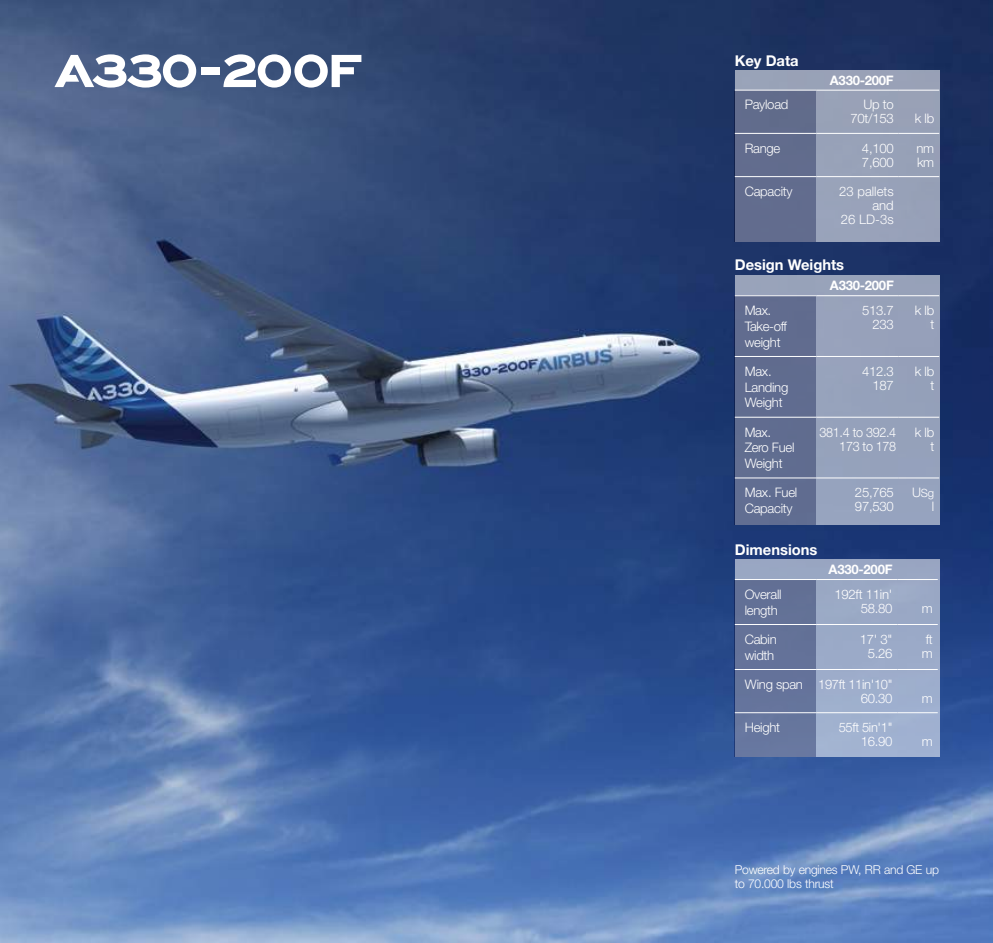
<style>
.page{position:relative;width:993px;height:943px;background:#fff}
.page>*{position:absolute;margin:0;border:0;box-sizing:border-box;transform-origin:0 0}
.t1{font:700 14.88px "Helvetica Neue LT Std";color:#fff}
.t2{font:300 13.12px/14px "Helvetica Neue LT Std";letter-spacing:-.02em;color:#fff}
.t3{font:700 13.12px "Helvetica Neue LT Std";letter-spacing:-.02em;color:#fff}
.t4{font:300 13.12px/14px "Helvetica Neue LT Std";letter-spacing:-.02em;color:#fff;text-align:right;scale:.96 1}
.t5{font:300 13.12px/14px "Helvetica Neue LT Std";color:#fff;text-align:right}
.t6{font:300 12.25px/14px "Helvetica Neue LT Std";letter-spacing:-.02em;color:#fff}
.t7{font:300 11.38px "Helvetica Neue LT Std";color:#fff}
.s1{font-size:13.12px}
</style>
<div class="page">
<img style="left:0;top:0;width:992px;height:943px">
<svg style="left:54px;top:54px;width:142px;height:34px"></svg>
<div style="left:201px;top:67px;width:19px;height:8px;background:#fff"></div>
<svg style="left:223px;top:54px;width:138px;height:34px"></svg>
<div style="left:734px;top:70px;width:205px;height:171px;background:#98a1b8"></div>
<div style="left:734px;top:275px;width:205px;height:250px;background:#96a2bb"></div>
<div style="left:734px;top:559px;width:205px;height:197px;background:#9cabc8"></div>
<div style="left:734px;top:90px;width:81px;height:151px;background:#626c8e"></div>
<div style="left:734px;top:295px;width:81px;height:230px;background:#606c90"></div>
<div style="left:734px;top:579px;width:81px;height:177px;background:#64729a"></div>
<hr style="left:734px;top:624px;width:81px;height:1px;background:#fff">
<hr style="left:734px;top:669px;width:81px;height:1px;background:#fff">
<hr style="left:734px;top:712px;width:81px;height:1px;background:#fff">
<hr style="left:815px;top:579px;width:82px;height:1px;background:#fff">
<hr style="left:897px;top:579px;width:40px;height:1px;background:#fff">
<hr style="left:815px;top:624px;width:82px;height:1px;background:#fff">
<hr style="left:897px;top:624px;width:40px;height:1px;background:#fff">
<hr style="left:815px;top:669px;width:82px;height:1px;background:#fff">
<hr style="left:897px;top:669px;width:40px;height:1px;background:#fff">
<hr style="left:815px;top:712px;width:82px;height:1px;background:#fff">
<hr style="left:897px;top:712px;width:40px;height:1px;background:#fff">
<hr style="left:734px;top:579px;width:81px;height:1px;background:#fff">
<hr style="left:734px;top:133px;width:82px;height:1px;background:#fff">
<hr style="left:734px;top:176px;width:82px;height:1px;background:#fff">
<hr style="left:816px;top:90px;width:82px;height:1px;background:#fff">
<hr style="left:898px;top:90px;width:40px;height:1px;background:#fff">
<hr style="left:816px;top:133px;width:82px;height:1px;background:#fff">
<hr style="left:898px;top:133px;width:40px;height:1px;background:#fff">
<hr style="left:816px;top:176px;width:82px;height:1px;background:#fff">
<hr style="left:898px;top:176px;width:40px;height:1px;background:#fff">
<hr style="left:734px;top:90px;width:82px;height:1px;background:#fff">
<hr style="left:734px;top:477px;width:82px;height:1px;background:#fff">
<hr style="left:734px;top:417px;width:82px;height:1px;background:#fff">
<hr style="left:734px;top:356px;width:82px;height:1px;background:#fff">
<hr style="left:816px;top:295px;width:82px;height:1px;background:#fff">
<hr style="left:898px;top:295px;width:40px;height:1px;background:#fff">
<hr style="left:816px;top:356px;width:82px;height:1px;background:#fff">
<hr style="left:898px;top:356px;width:40px;height:1px;background:#fff">
<hr style="left:816px;top:417px;width:82px;height:1px;background:#fff">
<hr style="left:898px;top:417px;width:40px;height:1px;background:#fff">
<hr style="left:734px;top:295px;width:82px;height:1px;background:#fff">
<hr style="left:816px;top:477px;width:82px;height:1px;background:#fff">
<hr style="left:898px;top:477px;width:40px;height:1px;background:#fff">
<p class="t1" style="left:734px;top:51px;width:65px">Key Data</p>
<p class="t3" style="left:829px;top:72px;width:65px">A330-200F</p>
<p class="t2" style="left:744px;top:97px;width:45px">Payload</p>
<p class="t2" style="left:850px;top:97px;width:45px;text-align:right">Up to<br>70t/153</p>
<p class="t2" style="left:914px;top:111px;width:21px">k lb</p>
<p class="t2" style="left:744px;top:141px;width:37px">Range</p>
<p class="t2" style="left:861px;top:141px;width:33px">4,100<br>7,600</p>
<p class="t2" style="left:916px;top:141px;width:19px">nm km</p>
<p class="t2" style="left:744px;top:184px;width:49px">Capacity</p>
<p class="t5" style="left:839px;top:184px;width:56px">23 pallets and<br>26 LD-3s</p>
<p class="t1" style="left:734px;top:255px;width:111px">Design Weights</p>
<p class="t3" style="left:829px;top:277px;width:65px">A330-200F</p>
<p class="t2" style="left:744px;top:302px;width:44px;line-height:15.8px">Max.<br>Take-off weight</p>
<p class="t2" style="left:861px;top:303px;width:33px;text-align:right">513.7<br>233</p>
<p class="t2" style="left:914px;top:303px;width:21px;text-align:right">k lb t</p>
<p class="t2" style="left:744px;top:363px;width:45px;line-height:15.8px">Max.<br>Landing<br>Weight</p>
<p class="t2" style="left:861px;top:364px;width:33px;text-align:right">412.3<br>187</p>
<p class="t2" style="left:914px;top:364px;width:21px;text-align:right">k lb t</p>
<p class="t2" style="left:744px;top:423px;width:51px;line-height:15.8px">Max.<br>Zero Fuel<br>Weight</p>
<p class="t4" style="left:819px;top:424px;width:81px">381.4 to 392.4<br>173 to 178</p>
<p class="t2" style="left:914px;top:424px;width:21px;text-align:right">k lb t</p>
<p class="t2" style="left:744px;top:484px;width:54px;line-height:15.8px">Max. Fuel<br>Capacity</p>
<p class="t2" style="left:854px;top:485px;width:40px">25,765<br>97,530</p>
<p class="t7" style="left:911px;top:486px;width:23px"><span class="s1">U</span>Sg</p>
<p class="t2" style="left:931px;top:499px;width:4px">l</p>
<p class="t1" style="left:734px;top:540px;width:84px">Dimensions</p>
<p class="t3" style="left:828px;top:561px;width:65px">A330-200F</p>
<p class="t2" style="left:744px;top:586px;width:38px;line-height:15.8px">Overall length</p>
<p class="t2" style="left:834px;top:587px;width:59px;text-align:right">192ft 11in'<br>58.80</p>
<p class="t2" style="left:921px;top:601px;width:12px">m</p>
<p class="t2" style="left:744px;top:631px;width:34px;line-height:15.8px">Cabin width</p>
<p class="t2" style="left:859px;top:632px;width:34px;text-align:right">17' 3"<br>5.26</p>
<p class="t2" style="left:921px;top:632px;width:12px">ft m</p>
<p class="t2" style="left:744px;top:677px;width:149px;text-align:right">Wing span 197ft 11in'10"<br>60.30</p>
<p class="t2" style="left:921px;top:691px;width:12px">m</p>
<p class="t2" style="left:744px;top:720px;width:37px">Height</p>
<p class="t2" style="left:838px;top:720px;width:55px;text-align:right">55ft 5in'1"<br>16.90</p>
<p class="t2" style="left:921px;top:734px;width:12px">m</p>
<p class="t6" style="left:734px;top:862px;width:205px">Powered by engines PW, RR and GE up to 70.000 lbs thrust</p>
</div>
